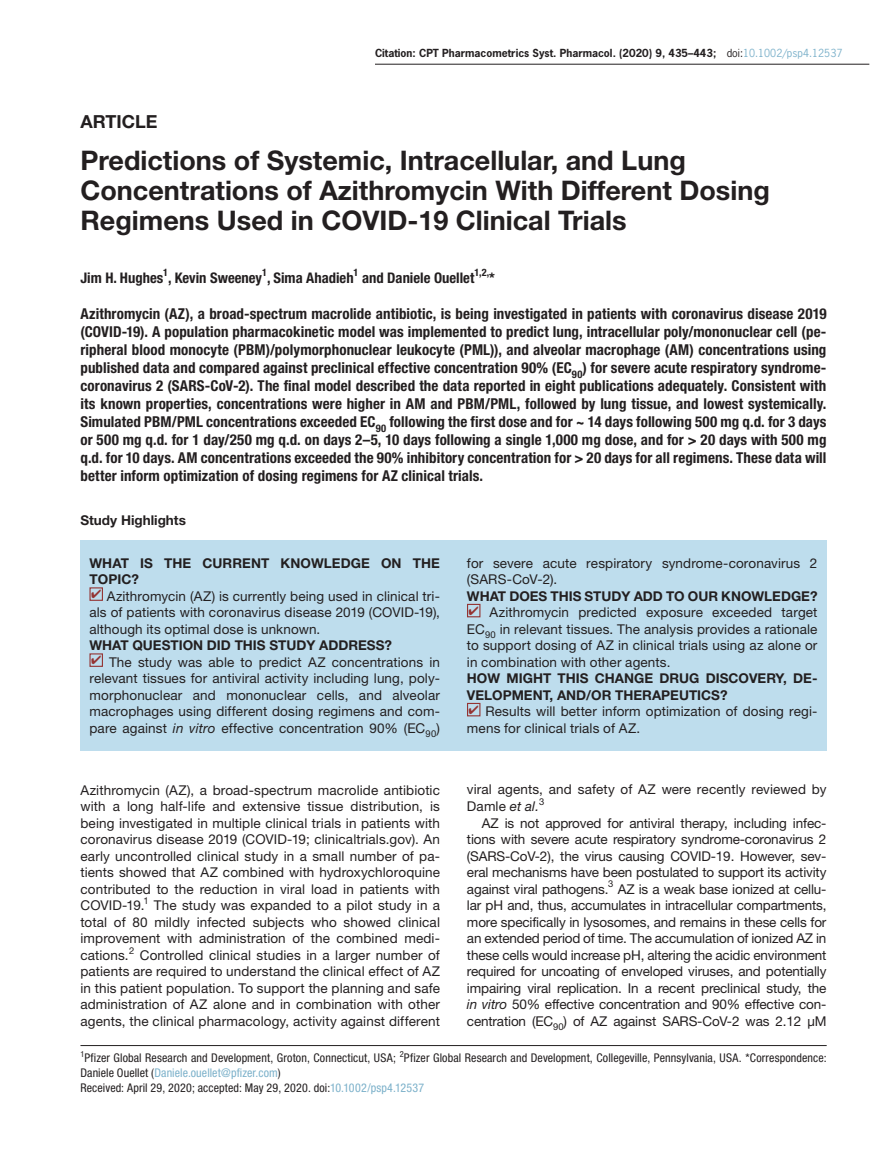
<style>
.page{position:relative;width:891px;height:1175px;background:#fff}
.page>*{position:absolute;margin:0;border:0;box-sizing:border-box;transform-origin:0 0}
.t1{font:700 27px/30px "Helvetica Neue LT Std";color:#231f20}
.t2{font:700 18px "Helvetica Neue LT Std";color:#231f20}
.t3{font:700 condensed 15px/18px "Helvetica Neue LT Std";letter-spacing:.005em;color:#231f20;text-align:justify}
.t4{font:700 condensed 14.7px "Helvetica Neue LT Std";color:#231f20}
.t5{font:13.5px/16.5px "Helvetica Neue LT Std";letter-spacing:.01em;color:#231f20;text-align:justify}
.t6{font:700 13.5px/16.5px "Helvetica Neue LT Std";color:#231f20}
.t7{font:condensed 12px/15px "Helvetica Neue LT Std";letter-spacing:.01em;color:#231f20}
.t8{font:700 10.5px "News Gothic Std";color:#231f20}
.s1{font-weight:400}
.s2{font-weight:400;color:#7cb1ca}
.s3{font-style:italic}
.s4{color:#7cb1ca}
</style>
<div class="page">
<hr style="left:375px;top:64px;width:494px;height:1px;background:#231f20">
<hr style="left:80px;top:1045px;width:747px;height:1px;background:#231f20">
<div style="left:80px;top:497px;width:747px;height:254px;background:#bedded"></div>
<div style="left:68px;top:494px;width:771px;height:46px;background:#fff"></div>
<div style="left:89px;top:587px;width:14px;height:14px;border:1px solid #943433"></div>
<div style="left:89px;top:653px;width:14px;height:14px;border:1px solid #943433"></div>
<div style="left:467px;top:604px;width:13px;height:13px;border:1px solid #943433"></div>
<div style="left:467px;top:703px;width:13px;height:13px;border:1px solid #943433"></div>
<p class="t8" style="left:375px;top:46px;width:469px">Citation: CPT Pharmacometrics Syst. Pharmacol. (2020) 9, 435–443; <span class="s1">doi:</span><span class="s2">10.1002/psp4.12537</span></p>
<h2 class="t2" style="left:80px;top:111px;width:78px">ARTICLE</h2>
<h1 class="t1" style="left:80px;top:145px;width:691px">Predictions of Systemic, Intracellular, and Lung<br>Concentrations of Azithromycin With Different Dosing<br>Regimens Used in COVID-19 Clinical Trials</h1>
<p class="t4" style="left:80px;top:269px;width:416px">Jim H. Hughes<sup>1</sup>, Kevin Sweeney<sup>1</sup>, Sima Ahadieh<sup>1</sup> and Daniele Ouellet<sup>1,2,</sup>*</p>
<p class="t3" style="left:80px;top:304px;width:748px">Azithromycin (AZ), a broad-spectrum macrolide antibiotic, is being investigated in patients with coronavirus disease 2019 (COVID-19). A population pharmacokinetic model was implemented to predict lung, intracellular poly/mononuclear cell (pe&shy;ripheral blood monocyte (PBM)/polymorphonuclear leukocyte (PML)), and alveolar macrophage (AM) concentrations using published data and compared against preclinical effective concentration 90% (EC<sub>90</sub>) for severe acute respiratory syndrome&shy;coronavirus 2 (SARS-CoV-2). The final model described the data reported in eight publications adequately. Consistent with its known properties, concentrations were higher in AM and PBM/PML, followed by lung tissue, and lowest systemically.<br>Simulated PBM/PML concentrations exceeded EC<sub>90</sub> following the first dose and for ~ 14 days following 500 mg q.d. for 3 days or 500 mg q.d. for 1 day/250 mg q.d. on days 2–5, 10 days following a single 1,000 mg dose, and for &gt; 20 days with 500 mg q.d. for 10 days. AM concentrations exceeded the 90% inhibitory concentration for &gt; 20 days for all regimens. These data will better inform optimization of dosing regimens for AZ clinical trials.</p>
<p class="t6" style="left:80px;top:511px;width:107px">Study Highlights</p>
<p class="t6" style="left:89px;top:554px;width:352px">WHAT IS THE CURRENT KNOWLEDGE ON THE<br>TOPIC?</p>
<p class="t5" style="left:89px;top:587px;width:352px"><sup>✔</sup> Azithromycin (AZ) is currently being used in clinical tri&shy;als of patients with coronavirus disease 2019 (COVID-19), although its optimal dose is unknown.</p>
<p class="t6" style="left:89px;top:637px;width:304px">WHAT QUESTION DID THIS STUDY ADDRESS?</p>
<p class="t5" style="left:89px;top:653px;width:352px"><sup>✔</sup> The study was able to predict AZ concentrations in relevant tissues for antiviral activity including lung, poly&shy;morphonuclear and mononuclear cells, and alveolar macrophages using different dosing regimens and com&shy;pare against <span class="s3">in vitro</span> effective concentration 90% (EC<sub>90</sub>)</p>
<p class="t5" style="left:467px;top:554px;width:352px">for severe acute respiratory syndrome-coronavirus 2 (SARS-CoV-2).</p>
<p class="t6" style="left:467px;top:587px;width:352px">WHAT DOES THIS STUDY ADD TO OUR KNOWLEDGE?</p>
<p class="t5" style="left:467px;top:604px;width:352px"><sup>✔</sup> Azithromycin predicted exposure exceeded target EC<sub>90</sub> in relevant tissues. The analysis provides a rationale to support dosing of AZ in clinical trials using az alone or in combination with other agents.</p>
<p class="t6" style="left:467px;top:670px;width:352px">HOW MIGHT THIS CHANGE DRUG DISCOVERY, DE-<br>VELOPMENT, AND/OR THERAPEUTICS?</p>
<p class="t5" style="left:467px;top:703px;width:352px"><sup>✔</sup> Results will better inform optimization of dosing regi&shy;mens for clinical trials of AZ.</p>
<p class="t5" style="left:80px;top:781px;width:361px">Azithromycin (AZ), a broad-spectrum macrolide antibiotic with a long half-life and extensive tissue distribution, is being investigated in multiple clinical trials in patients with coronavirus disease 2019 (COVID-19; clinicaltrials.gov). An early uncontrolled clinical study in a small number of pa&shy;tients showed that AZ combined with hydroxychloroquine contributed to the reduction in viral load in patients with COVID-19.<sup>1</sup> The study was expanded to a pilot study in a total of 80 mildly infected subjects who showed clinical improvement with administration of the combined medi&shy;cations.<sup>2</sup> Controlled clinical studies in a larger number of patients are required to understand the clinical effect of AZ in this patient population. To support the planning and safe administration of AZ alone and in combination with other agents, the clinical pharmacology, activity against different</p>
<p class="t5" style="left:467px;top:781px;width:361px">viral agents, and safety of AZ were recently reviewed by<br>Damle <span class="s3">et al.</span><sup>3</sup></p>
<p class="t5" style="left:467px;top:814px;width:361px;text-indent:15px">AZ is not approved for antiviral therapy, including infec&shy;tions with severe acute respiratory syndrome-coronavirus 2 (SARS-CoV-2), the virus causing COVID-19. However, sev&shy;eral mechanisms have been postulated to support its activity against viral pathogens.<sup>3</sup> AZ is a weak base ionized at cellu&shy;lar pH and, thus, accumulates in intracellular compartments, more specifically in lysosomes, and remains in these cells for an extended period of time. The accumulation of ionized AZ in these cells would increase pH, altering the acidic environment required for uncoating of enveloped viruses, and potentially impairing viral replication. In a recent preclinical study, the <span class="s3">in vitro</span> 50% effective concentration and 90% effective con&shy;centration (EC<sub>90</sub>) of AZ against SARS-CoV-2 was 2.12 µM</p>
<p class="t7" style="left:80px;top:1050px;width:748px"><sup>1</sup>Pfizer Global Research and Development, Groton, Connecticut, USA; <sup>2</sup>Pfizer Global Research and Development, Collegeville, Pennsylvania, USA. *Correspondence:<br>Daniele Ouellet (<span class="s4">Daniele.ouellet@pfizer.com</span>)<br>Received: April 29, 2020; accepted: May 29, 2020. doi:<span class="s4">10.1002/psp4.12537</span></p>
</div>
